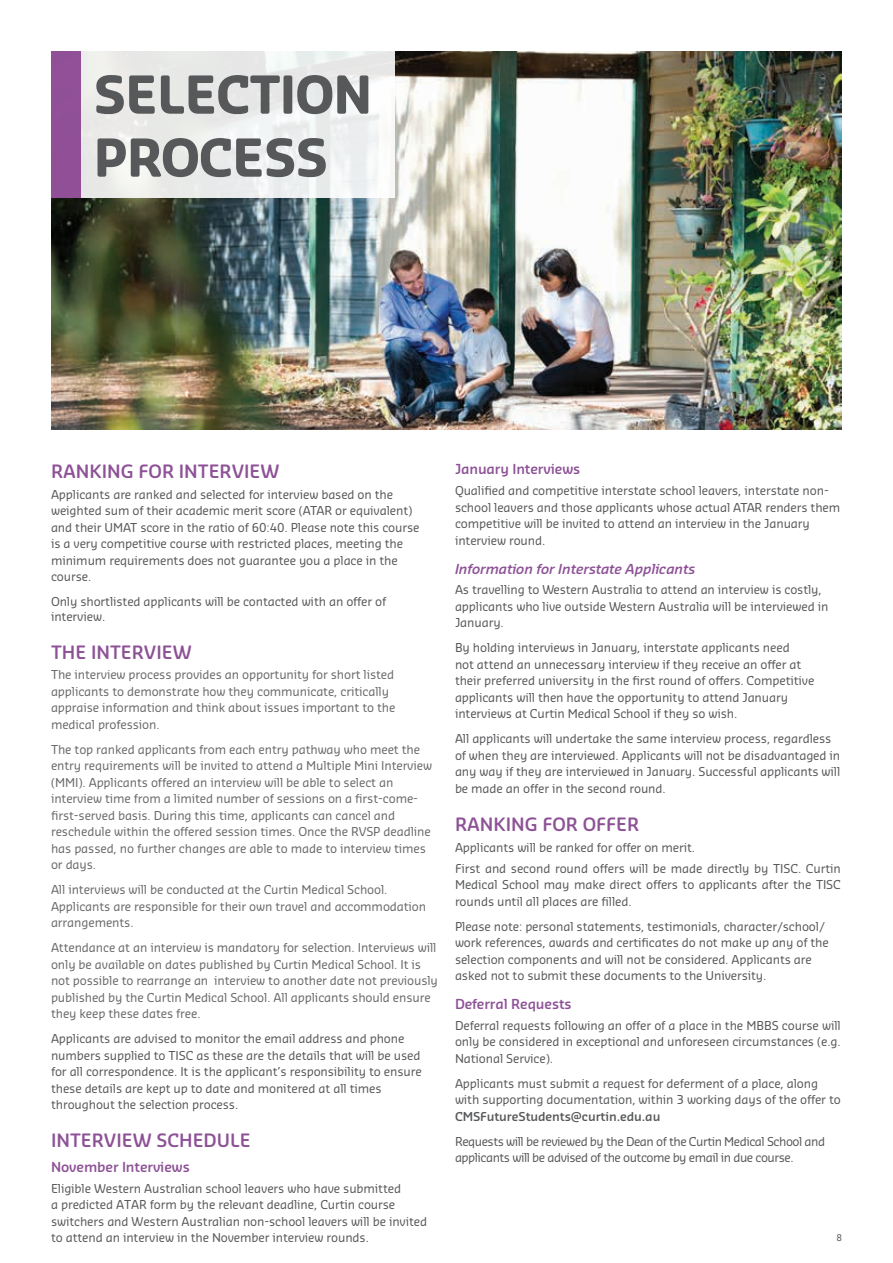
<style>
.page{position:relative;width:893px;height:1263px;background:#fff}
.page>*{position:absolute;margin:0;border:0;box-sizing:border-box;transform-origin:0 0}
.t1{font:700 51px/63px "Sansa Soft Pro";letter-spacing:-.02em;color:#57585a}
.t2{font:600 18px "Sansa Soft Pro";color:#8d5296}
.t3{font:600 13.5px "Sansa Soft Pro";letter-spacing:-.01em;color:#8d5296}
.t4{font:italic 600 13.5px "Sansa Soft Pro";letter-spacing:-.01em;color:#8d5296}
.t5{font:12px/16.5px "Sansa Soft Pro";letter-spacing:-.01em;color:#57585a}
.t6{font:12px/16.5px "Sansa Soft Pro";letter-spacing:-.01em;color:#69696c}
.t7{font:12px/16.5px "Sansa Soft Pro";letter-spacing:-.04em;color:#57585a}
.t8{font:9px "Sansa Soft Pro";color:#57585a}
.s1{font-weight:600}
</style>
<div class="page">
<img style="left:51px;top:51px;width:791px;height:378px">
<div style="left:51px;top:51px;width:343px;height:147px;background:linear-gradient(to right,#e9e9e6,#f0f2f3)"></div>
<div style="left:51px;top:51px;width:30px;height:147px;background:#905097"></div>
<h1 class="t1" style="left:94px;top:61px;width:280px">SELECTION<br>PROCESS</h1>
<p class="t2" style="left:51px;top:460px;width:230px">RANKING FOR INTERVIEW</p>
<p class="t5" style="left:51px;top:486px;width:370px">Applicants are ranked and selected for interview based on the weighted sum of their academic merit score (ATAR or equivalent) and their UMAT score in the ratio of 60:40. Please note this course is a very competitive course with restricted places, meeting the minimum requirements does not guarantee you a place in the course.</p>
<p class="t5" style="left:51px;top:594px;width:337px;line-height:14.2px">Only shortlisted applicants will be contacted with an offer of interview.</p>
<p class="t2" style="left:51px;top:640px;width:142px">THE INTERVIEW</p>
<p class="t6" style="left:51px;top:666px;width:346px">The interview process provides an opportunity for short listed applicants to demonstrate how they communicate, critically appraise information and think about issues important to the medical profession.</p>
<p class="t6" style="left:51px;top:741px;width:383px">The top ranked applicants from each entry pathway who meet the entry requirements will be invited to attend a Multiple Mini Interview (MMI). Applicants offered an interview will be able to select an interview time from a limited number of sessions on a first-come&shy;first-served basis. During this time, applicants can cancel and reschedule within the offered session times. Once the RVSP deadline has passed, no further changes are able to made to interview times or days.</p>
<p class="t6" style="left:51px;top:881px;width:377px">All interviews will be conducted at the Curtin Medical School.<br>Applicants are responsible for their own travel and accommodation arrangements.</p>
<p class="t6" style="left:51px;top:939px;width:388px">Attendance at an interview is mandatory for selection. Interviews will only be available on dates published by Curtin Medical School. It is not possible to rearrange an interview to another date not previously published by the Curtin Medical School. All applicants should ensure they keep these dates free.</p>
<p class="t5" style="left:51px;top:1030px;width:372px">Applicants are advised to monitor the email address and phone numbers supplied to TISC as these are the details that will be used for all correspondence. It is the applicant’s responsibility to ensure these details are kept up to date and monitered at all times throughout the selection process.</p>
<p class="t2" style="left:51px;top:1129px;width:201px">INTERVIEW SCHEDULE</p>
<p class="t3" style="left:51px;top:1158px;width:140px">November Interviews</p>
<p class="t5" style="left:51px;top:1180px;width:378px">Eligible Western Australian school leavers who have submitted<br>a predicted ATAR form by the relevant deadline, Curtin course switchers and Western Australian non-school leavers will be invited to attend an interview in the November interview rounds.</p>
<p class="t3" style="left:455px;top:461px;width:127px">January Interviews</p>
<p class="t5" style="left:455px;top:482px;width:387px">Qualified and competitive interstate school leavers, interstate non&shy;school leavers and those applicants whose actual ATAR renders them competitive will be invited to attend an interview in the January interview round.</p>
<p class="t4" style="left:455px;top:560px;width:242px">Information for Interstate Applicants</p>
<p class="t5" style="left:455px;top:581px;width:375px">As travelling to Western Australia to attend an interview is costly, applicants who live outside Western Australia will be interviewed in<br>January.</p>
<p class="t5" style="left:455px;top:639px;width:361px">By holding interviews in January, interstate applicants need<br>not attend an unnecessary interview if they receive an offer at their preferred university in the first round of offers. Competitive applicants will then have the opportunity to attend January interviews at Curtin Medical School if they so wish.</p>
<p class="t5" style="left:455px;top:730px;width:387px">All applicants will undertake the same interview process, regardless of when they are interviewed. Applicants will not be disadvantaged in any way if they are interviewed in January. Successful applicants will be made an offer in the second round.</p>
<p class="t2" style="left:455px;top:812px;width:186px">RANKING FOR OFFER</p>
<p class="t5" style="left:455px;top:836px;width:387px;line-height:20.7px">Applicants will be ranked for offer on merit.<br>First and second round offers will be made directly by TISC. Curtin</p>
<p class="t5" style="left:455px;top:876px;width:387px">Medical School may make direct offers to applicants after the TISC rounds until all places are filled.</p>
<p class="t5" style="left:455px;top:917px;width:375px">Please note: personal statements, testimonials, character/school/ work references, awards and certificates do not make up any of the selection components and will not be considered. Applicants are asked not to submit these documents to the University.</p>
<p class="t3" style="left:455px;top:995px;width:118px">Deferral Requests</p>
<p class="t5" style="left:455px;top:1016px;width:387px;text-align:justify">Deferral requests following an offer of a place in the MBBS course will only be considered in exceptional and unforeseen circumstances (e.g.<br>National Service).</p>
<p class="t5" style="left:455px;top:1075px;width:387px">Applicants must submit a request for deferment of a place, along with supporting documentation, within 3 working days of the offer to<br><span class="s1">CMSFutureStudents@curtin.edu.au</span></p>
<p class="t7" style="left:455px;top:1133px;width:372px">Requests will be reviewed by the Dean of the Curtin Medical School and applicants will be advised of the outcome by email in due course.</p>
<p class="t8" style="left:836px;top:1232px;width:7px">8</p>
</div>
